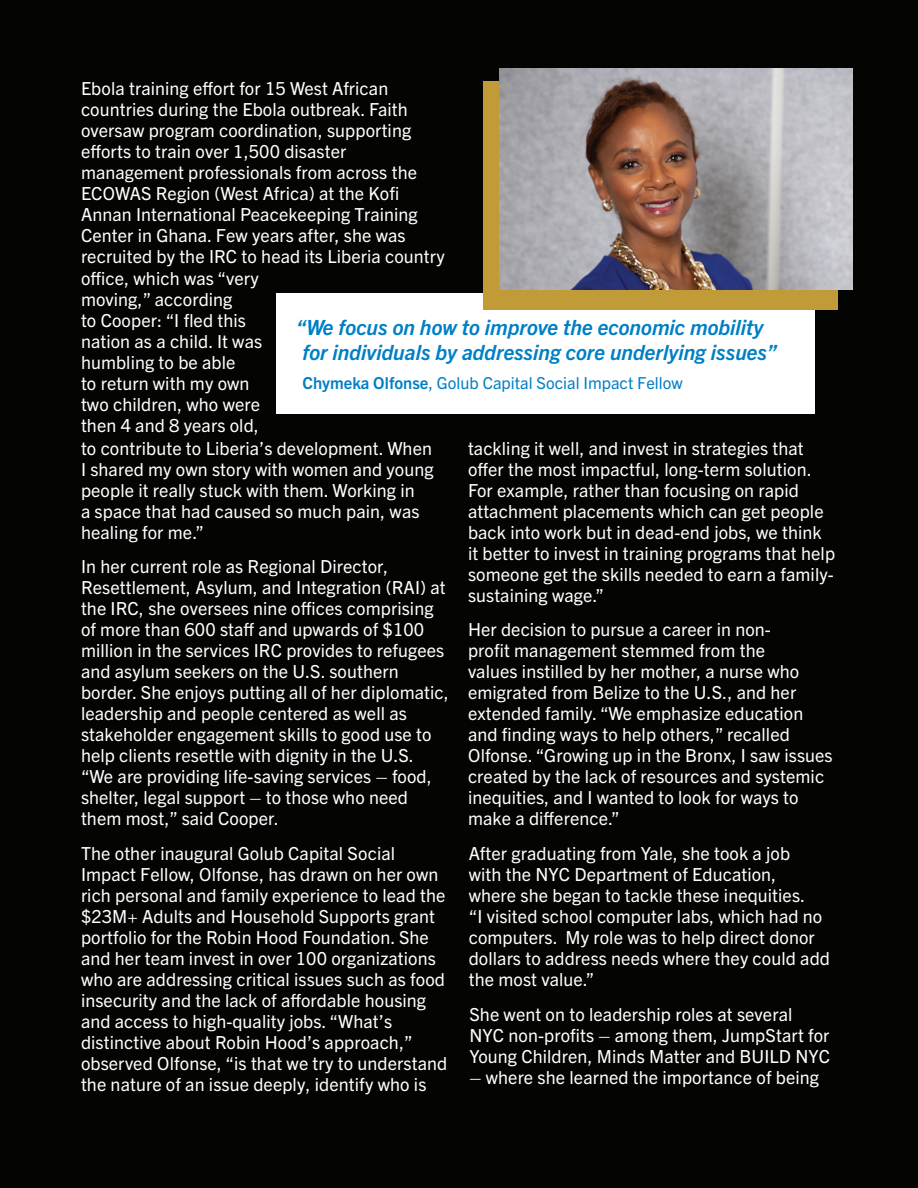
<style>
.page{position:relative;width:918px;height:1188px;background:#040503}
.page>*{position:absolute;margin:0;border:0;box-sizing:border-box;transform-origin:0 0}
.t1{font:italic 700 21px/25.2px "Trade Gothic Next LT Pro";color:#007fc5}
.t2{font:18px/21px "Trade Gothic Next LT Pro";letter-spacing:.005em;color:#fff}
.t3{font:16.5px "Trade Gothic Next LT Pro";color:#007fc5}
.s1{font-weight:700}
</style>
<div class="page">
<div style="left:277px;top:293px;width:538px;height:121px;background:#fff"></div>
<div style="left:483px;top:81px;width:355px;height:228px;background:#c29b39"></div>
<img style="left:500px;top:68px;width:352px;height:222px">
<p class="t2" style="left:81px;top:77px;width:365px">Ebola training effort for 15 West African countries during the Ebola outbreak. Faith oversaw program coordination, supporting efforts to train over 1,500 disaster management professionals from across the ECOWAS Region (West Africa) at the Kofi Annan International Peacekeeping Training Center in Ghana. Few years after, she was recruited by the IRC to head its Liberia country</p>
<p class="t2" style="left:81px;top:266px;width:183px">office, which was “very moving,” according<br>to Cooper: “I fled this nation as a child. It was humbling to be able<br>to return with my own two children, who were then 4 and 8 years old,</p>
<p class="t2" style="left:81px;top:436px;width:354px">to contribute to Liberia’s development. When I shared my own story with women and young people it really stuck with them. Working in<br>a space that had caused so much pain, was healing for me.”</p>
<p class="t2" style="left:81px;top:555px;width:369px">In her current role as Regional Director, Resettlement, Asylum, and Integration (RAI) at the IRC, she oversees nine offices comprising of more than 600 staff and upwards of $100 million in the services IRC provides to refugees and asylum seekers on the U.S. southern border. She enjoys putting all of her diplomatic, leadership and people centered as well as stakeholder engagement skills to good use to help clients resettle with dignity in the U.S. “We are providing life-saving services – food, shelter, legal support – to those who need them most,” said Cooper.</p>
<p class="t2" style="left:81px;top:842px;width:368px">The other inaugural Golub Capital Social Impact Fellow, Olfonse, has drawn on her own rich personal and family experience to lead the $23M+ Adults and Household Supports grant portfolio for the Robin Hood Foundation. She and her team invest in over 100 organizations who are addressing critical issues such as food insecurity and the lack of affordable housing and access to high-quality jobs. “What’s distinctive about Robin Hood’s approach,” observed Olfonse, “is that we try to understand the nature of an issue deeply, identify who is</p>
<p class="t1" style="left:296px;top:313px;width:482px">“We focus on how to improve the economic mobility for individuals by addressing core underlying issues”</p>
<p class="t3" style="left:302px;top:371px;width:382px"><span class="s1">Chymeka Olfonse</span>, Golub Capital Social Impact Fellow</p>
<p class="t2" style="left:468px;top:437px;width:369px">tackling it well, and invest in strategies that offer the most impactful, long-term solution.<br>For example, rather than focusing on rapid attachment placements which can get people back into work but in dead-end jobs, we think it better to invest in training programs that help someone get the skills needed to earn a family&shy;sustaining wage.”</p>
<p class="t2" style="left:468px;top:618px;width:366px">Her decision to pursue a career in non-<br>profit management stemmed from the<br>values instilled by her mother, a nurse who emigrated from Belize to the U.S., and her extended family. “We emphasize education and finding ways to help others,” recalled Olfonse. “Growing up in the Bronx, I saw issues created by the lack of resources and systemic inequities, and I wanted to look for ways to make a difference.”</p>
<p class="t2" style="left:469px;top:842px;width:363px">After graduating from Yale, she took a job<br>with the NYC Department of Education,<br>where she began to tackle these inequities.<br>“I visited school computer labs, which had no computers. My role was to help direct donor dollars to address needs where they could add the most value.”</p>
<p class="t2" style="left:470px;top:1003px;width:362px">She went on to leadership roles at several<br>NYC non-profits – among them, JumpStart for<br>Young Children, Minds Matter and BUILD NYC</p>
<p class="t2" style="left:470px;top:1066px;width:351px">– where she learned the importance of being</p>
</div>
